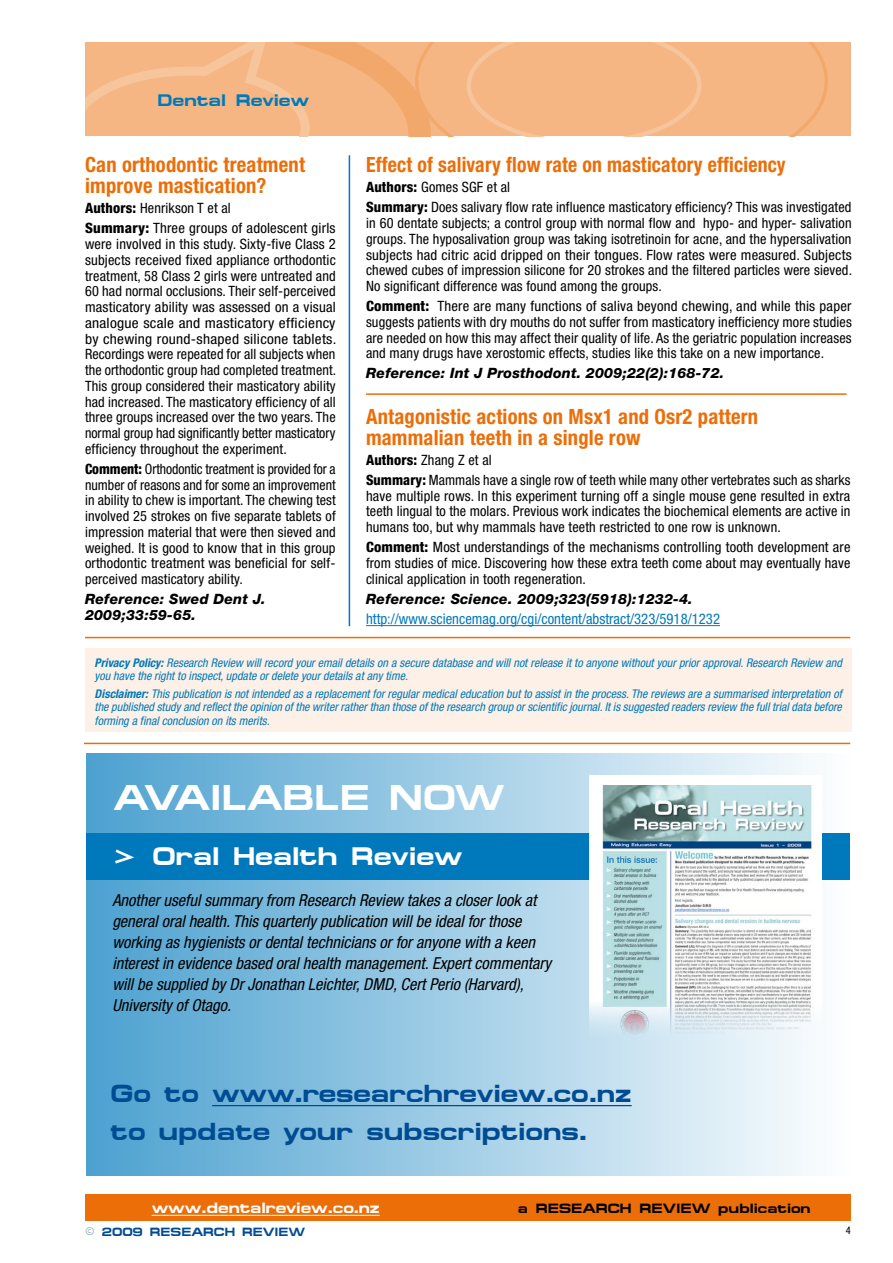
<style>
.page{position:relative;width:893px;height:1263px;background:#fff}
.page>*{position:absolute;margin:0;border:0;box-sizing:border-box;transform-origin:0 0}
.t1{font:700 36px "Micro Extended";color:#fff}
.t2{font:700 25.5px "Micro Extended";color:#fff}
.t3{font:700 24.75px/37.2px "Micro Extended";color:#004c93}
.t4{font:700 condensed 21px/21px "Helvetica Neue LT Pro";letter-spacing:.01em;color:#eb6e08}
.t5{font:700 condensed 21px "Helvetica Neue LT Pro";letter-spacing:.01em;color:#eb6e08;scale:.94 1}
.t6{font:700 16.8px "Micro Extended";color:#0079bc}
.t7{font:italic condensed 16.5px/21px "Helvetica Neue LT Pro";color:#000}
.t8{font:700 15px "Micro Extended";color:#fff}
.t9{font:condensed 14.7px "Helvetica Neue LT Pro";color:#0079bc}
.t10{font:condensed 14.25px/15.8px "Helvetica Neue LT Pro";letter-spacing:.01em;color:#000;text-align:justify}
.t11{font:condensed 14.25px/15.8px "Helvetica Neue LT Pro";letter-spacing:.01em;color:#000;text-align:justify;scale:.96 1}
.t12{font:italic 800 14.25px/15.8px "Helvetica Neue LT Pro";letter-spacing:.01em;color:#000}
.t13{font:700 13.5px "Micro Extended";color:#000}
.t14{font:italic condensed 12px/13.5px "Helvetica Neue LT Pro";color:#0079bc}
.t15{font:700 12px "Micro Extended";color:#004c93}
.t16{font:condensed 10.5px "Helvetica Neue LT Pro";color:#000}
.s1{font-weight:800}
.s2{font-weight:700}
.s3{font-size:13.5px}
</style>
<div class="page">
<hr style="left:366px;top:625px;width:354px;height:1px;background:#0079bc">
<hr style="left:349px;top:155px;width:1px;height:471px;background:#0079bc">
<div style="left:85px;top:43px;width:765px;height:93px;background:#f5b683"></div>
<svg style="left:85px;top:43px;width:743px;height:93px"></svg>
<hr style="left:85px;top:637px;width:765px;height:1px;background:#eb6e08">
<hr style="left:84px;top:743px;width:766px;height:1px;background:#eb6e08">
<div style="left:85px;top:1194px;width:765px;height:26px;background:#eb6e08"></div>
<hr style="left:152px;top:1215px;width:228px;height:1px;background:#fff">
<div style="left:86px;top:754px;width:763px;height:421px;background:linear-gradient(to right,#4ca1d0,#fefeff)"></div>
<div style="left:86px;top:833px;width:763px;height:46px;background:#0079bc"></div>
<svg style="left:115px;top:849px;width:19px;height:15px"></svg>
<div style="left:590px;top:775px;width:232px;height:269px;background:#fff"></div>
<img style="left:602px;top:785px;width:212px;height:260px">
<hr style="left:212px;top:1105px;width:420px;height:1px;background:#004c93">
<div style="left:85px;top:648px;width:767px;height:84px;background:#fdf0e6"></div>
<hr style="left:366px;top:393px;width:480px;height:2px;background:#eb6e08">
<p class="t6" style="left:158px;top:90px;width:153px">Dental Review</p>
<h3 class="t4" style="left:85px;top:154px;width:222px">Can orthodontic treatment improve mastication?</h3>
<p class="t10" style="left:85px;top:198px;width:252px;line-height:20px"><span class="s1">Authors:</span> Henrikson T et al<br><span class="s1">Summary:</span> Three groups of adolescent girls</p>
<p class="t10" style="left:85px;top:236px;width:253px">were involved in this study. Sixty-five Class 2 subjects received fixed appliance orthodontic treatment, 58 Class 2 girls were untreated and 60 had normal occlusions. Their self-perceived masticatory ability was assessed on a visual analogue scale and masticatory efficiency by chewing round-shaped silicone tablets.<br>Recordings were repeated for all subjects when the orthodontic group had completed treatment.<br>This group considered their masticatory ability had increased. The masticatory efficiency of all three groups increased over the two years. The normal group had significantly better masticatory efficiency throughout the experiment.</p>
<p class="t11" style="left:85px;top:461px;width:263px"><span class="s1">Comment:</span> Orthodontic treatment is provided for a number of reasons and for some an improvement in ability to chew is important. The chewing test involved 25 strokes on five separate tablets of impression material that were then sieved and weighed. It is good to know that in this group orthodontic treatment was beneficial for self&shy;perceived masticatory ability.</p>
<p class="t12" style="left:85px;top:591px;width:182px">Reference: Swed Dent J.<br>2009;33:59-65.</p>
<h3 class="t5" style="left:366px;top:152px;width:448px">Effect of salivary flow rate on masticatory efficiency</h3>
<p class="t10" style="left:366px;top:177px;width:487px;line-height:20px"><span class="s1">Authors:</span> Gomes SGF et al<br><span class="s1">Summary:</span> Does salivary flow rate influence masticatory efficiency? This was investigated</p>
<p class="t10" style="left:366px;top:215px;width:488px">in 60 dentate subjects; a control group with normal flow and hypo- and hyper- salivation groups. The hyposalivation group was taking isotretinoin for acne, and the hypersalivation subjects had citric acid dripped on their tongues. Flow rates were measured. Subjects chewed cubes of impression silicone for 20 strokes and the filtered particles were sieved.<br>No significant difference was found among the groups.</p>
<p class="t10" style="left:366px;top:298px;width:487px"><span class="s1">Comment:</span> There are many functions of saliva beyond chewing, and while this paper suggests patients with dry mouths do not suffer from masticatory inefficiency more studies are needed on how this may affect their quality of life. As the geriatric population increases and many drugs have xerostomic effects, studies like this take on a new importance.</p>
<p class="t12" style="left:366px;top:365px;width:360px">Reference: Int J Prosthodont. 2009;22(2):168-72.</p>
<h3 class="t4" style="left:366px;top:406px;width:394px">Antagonistic actions on Msx1 and Osr2 pattern mammalian teeth in a single row</h3>
<p class="t10" style="left:366px;top:450px;width:486px;line-height:20px"><span class="s1">Authors:</span> Zhang Z et al<br><span class="s1">Summary:</span> Mammals have a single row of teeth while many other vertebrates such as sharks</p>
<p class="t10" style="left:366px;top:488px;width:486px">have multiple rows. In this experiment turning off a single mouse gene resulted in extra teeth lingual to the molars. Previous work indicates the biochemical elements are active in humans too, but why mammals have teeth restricted to one row is unknown.</p>
<p class="t10" style="left:366px;top:539px;width:486px"><span class="s1">Comment:</span> Most understandings of the mechanisms controlling tooth development are from studies of mice. Discovering how these extra teeth come about may eventually have clinical application in tooth regeneration.</p>
<p class="t12" style="left:366px;top:591px;width:328px">Reference: Science. 2009;323(5918):1232-4.</p>
<p class="t9" style="left:366px;top:610px;width:355px">http://www.sciencemag.org/cgi/content/abstract/323/5918/1232</p>
<p class="t14" style="left:95px;top:656px;width:749px"><span class="s2">Privacy Policy:</span> Research Review will record your email details on a secure database and will not release it to anyone without your prior approval. Research Review and you have the right to inspect, update or delete your details at any time.</p>
<p class="t14" style="left:95px;top:687px;width:749px;text-align:justify"><span class="s2">Disclaimer:</span> This publication is not intended as a replacement for regular medical education but to assist in the process. The reviews are a summarised interpretation of the published study and reflect the opinion of the writer rather than those of the research group or scientific journal. It is suggested readers review the full trial data before forming a final conclusion on its merits.</p>
<h1 class="t1" style="left:114px;top:777px;width:392px">AVAILABLE NOW</h1>
<h2 class="t2" style="left:153px;top:842px;width:311px">Oral Health Review</h2>
<p class="t7" style="left:112px;top:890px;width:440px">Another useful summary from Research Review takes a closer look at general oral health. This quarterly publication will be ideal for those working as hygienists or dental technicians or for anyone with a keen interest in evidence based oral health management. Expert commentary will be supplied by Dr Jonathan Leichter, DMD, Cert Perio (Harvard), University of Otago.</p>
<h3 class="t3" style="left:111px;top:1075px;width:523px">Go to www.researchreview.co.nz to update your subscriptions.</h3>
<p class="t8" style="left:152px;top:1199px;width:230px">www.dentalreview.co.nz</p>
<p class="t13" style="left:518px;top:1201px;width:294px">a RESEARCH REVIEW publication</p>
<p class="t15" style="left:85px;top:1225px;width:221px"><span class="s3">©</span> 2009 RESEARCH REVIEW</p>
<p class="t16" style="left:846px;top:1224px;width:7px">4</p>
</div>
